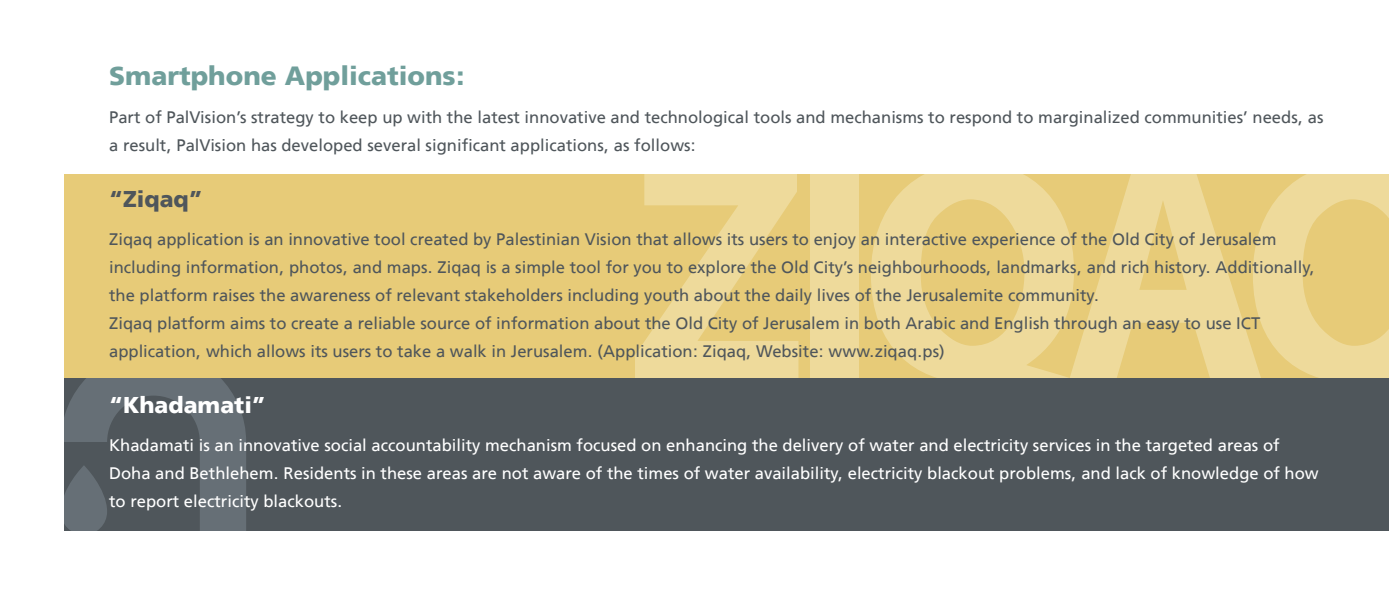
<style>
.page{position:relative;width:1389px;height:596px;background:#fff}
.page>*{position:absolute;margin:0;border:0;box-sizing:border-box;transform-origin:0 0}
.t1{font:900 26.25px "Frutiger LT Arabic 75";color:#709f9b}
.t2{font:900 22.75px "Frutiger LT Arabic 75";color:#fff}
.t3{font:900 22.75px "Frutiger LT Arabic 75";color:#4f565b}
.t4{font:16.62px/28px "Frutiger LT Arabic 55 Roman";color:#4f565b}
.t5{font:16.62px/28px "Frutiger LT Arabic 55 Roman";color:#fff}
</style>
<div class="page">
<div style="left:64px;top:377px;width:1325px;height:154px;background:#4f565b"></div>
<svg style="left:64px;top:377px;width:182px;height:154px"></svg>
<div style="left:64px;top:174px;width:1325px;height:203px;background:#e7cb78"></div>
<svg style="left:635px;top:174px;width:163px;height:203px"></svg>
<div style="left:810px;top:174px;width:49px;height:203px;background:#eeda9b"></div>
<svg style="left:1076px;top:174px;width:177px;height:203px;fill:#eeda9b"></svg>
<svg style="left:871px;top:174px;width:205px;height:203px;fill:#eeda9b"></svg>
<svg style="left:1253px;top:174px;width:136px;height:203px"></svg>
<h1 class="t1" style="left:109px;top:60px;width:357px">Smartphone Applications:</h1>
<p class="t4" style="left:109px;top:103px;width:1216px">Part of PalVision’s strategy to keep up with the latest innovative and technological tools and mechanisms to respond to marginalized communities’ needs, as a result, PalVision has developed several significant applications, as follows:</p>
<h2 class="t3" style="left:109px;top:185px;width:95px">“Ziqaq”</h2>
<p class="t4" style="left:109px;top:225px;width:1207px">Ziqaq application is an innovative tool created by Palestinian Vision that allows its users to enjoy an interactive experience of the Old City of Jerusalem including information, photos, and maps. Ziqaq is a simple tool for you to explore the Old City’s neighbourhoods, landmarks, and rich history. Additionally, the platform raises the awareness of relevant stakeholders including youth about the daily lives of the Jerusalemite community.<br>Ziqaq platform aims to create a reliable source of information about the Old City of Jerusalem in both Arabic and English through an easy to use ICT application, which allows its users to take a walk in Jerusalem. (Application: Ziqaq, Website: www.ziqaq.ps)</p>
<h2 class="t2" style="left:109px;top:391px;width:158px">“Khadamati”</h2>
<p class="t5" style="left:109px;top:431px;width:1211px">Khadamati is an innovative social accountability mechanism focused on enhancing the delivery of water and electricity services in the targeted areas of<br>Doha and Bethlehem. Residents in these areas are not aware of the times of water availability, electricity blackout problems, and lack of knowledge of how to report electricity blackouts.</p>
</div>
